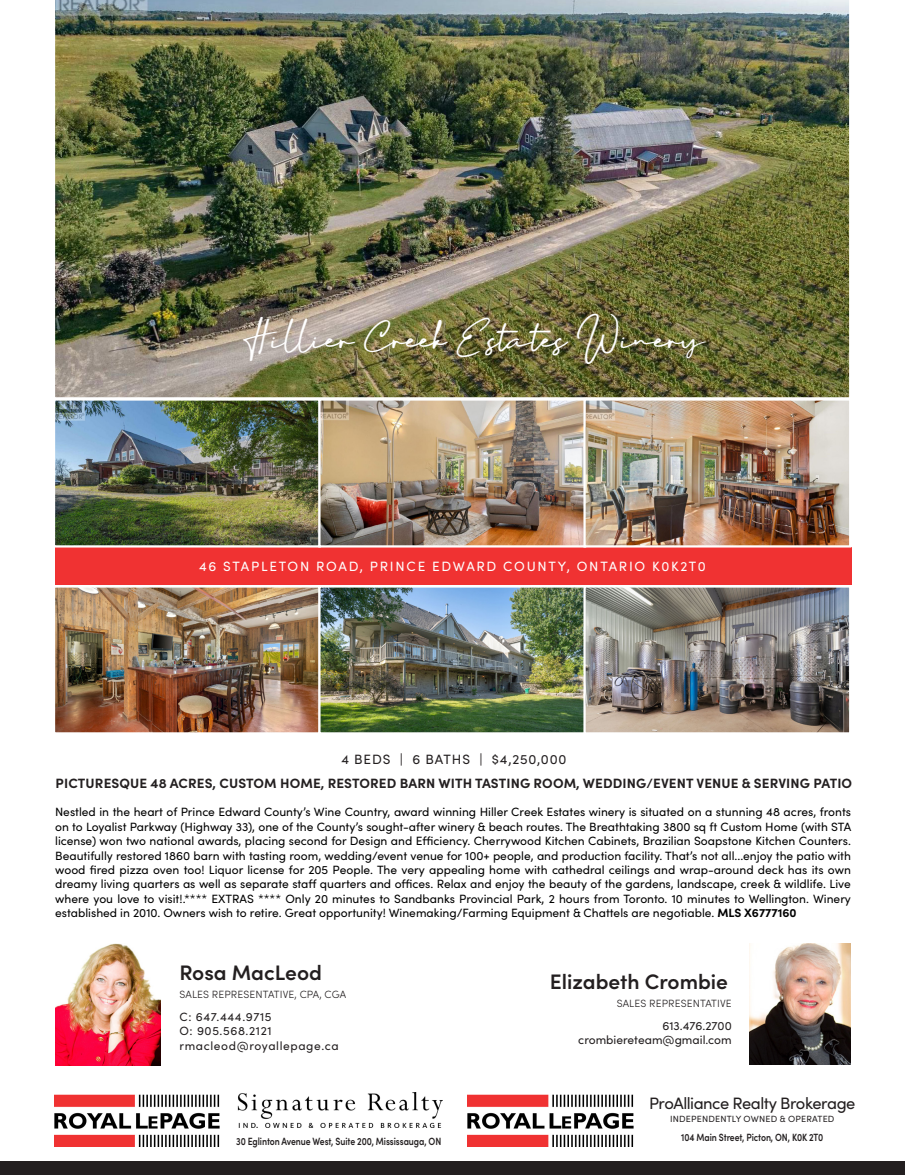
<style>
.page{position:relative;width:905px;height:1175px;background:#fff}
.page>*{position:absolute;margin:0;border:0;box-sizing:border-box;transform-origin:0 0}
.t1{font:34.8px "Sophia Bella DEMO";color:#fff}
.t2{font:600 21px "Sofia Pro";color:#231f20}
.t3{font:16.5px "Sofia Pro";letter-spacing:-.03em;color:#231f20}
.t4{font:700 13.5px "Sofia Pro";letter-spacing:.01em;color:#231f20}
.t5{font:13.5px "Sofia Pro";letter-spacing:.13em;color:#fff}
.t6{font:13.5px "Sofia Pro";letter-spacing:.07em;color:#231f20}
.t7{font:12px/14.4px "Sofia Pro";color:#000;text-align:justify}
.t8{font:12px/14.4px "Sofia Pro";letter-spacing:.04em;color:#231f20}
.t9{font:12px/14.4px "Sofia Pro";color:#231f20;text-align:right}
.t10{font:600 10.5px "Sofia Pro";letter-spacing:-.01em;color:#231f20;scale:.83 1}
.t11{font:300 10.5px "Sofia Pro";letter-spacing:.01em;color:#231f20}
.t12{font:9px "Sofia Pro";letter-spacing:.02em;color:#231f20}
.s1{font-weight:700}
</style>
<div class="page">
<img style="left:55px;top:0;width:795px;height:398px">
<div style="left:0;top:1161px;width:904px;height:13px;background:#231f20"></div>
<div style="left:55px;top:547px;width:796px;height:38px;background:#f03232"></div>
<img style="left:56px;top:588px;width:262px;height:143px">
<div style="left:53px;top:585px;width:268px;height:149px;border:2px solid #fff"></div>
<img style="left:321px;top:588px;width:262px;height:143px">
<div style="left:318px;top:585px;width:268px;height:149px;border:2px solid #fff"></div>
<img style="left:586px;top:588px;width:262px;height:143px">
<div style="left:583px;top:585px;width:268px;height:149px;border:2px solid #fff"></div>
<img style="left:56px;top:401px;width:262px;height:143px">
<div style="left:53px;top:398px;width:268px;height:149px;border:2px solid #fff"></div>
<img style="left:321px;top:401px;width:262px;height:143px">
<div style="left:318px;top:398px;width:268px;height:149px;border:2px solid #fff"></div>
<img style="left:586px;top:401px;width:262px;height:143px">
<div style="left:583px;top:398px;width:268px;height:149px;border:2px solid #fff"></div>
<img style="left:55px;top:943px;width:106px;height:122px">
<img style="left:237px;top:1092px;width:205px;height:35px">
<img style="left:54px;top:1094px;width:166px;height:52px">
<img style="left:749px;top:943px;width:101px;height:122px">
<img style="left:467px;top:1094px;width:167px;height:52px">
<p class="t1" style="left:243px;top:319px;width:462px">Hillier Creek Estates Winery</p>
<p class="t5" style="left:199px;top:557px;width:508px">46 STAPLETON ROAD, PRINCE EDWARD COUNTY, ONTARIO K0K2T0</p>
<p class="t6" style="left:341px;top:749px;width:227px">4 BEDS | 6 BATHS | $4,250,000</p>
<p class="t4" style="left:56px;top:773px;width:798px">PICTURESQUE 48 ACRES, CUSTOM HOME, RESTORED BARN WITH TASTING ROOM, WEDDING/EVENT VENUE &amp; SERVING PATIO</p>
<p class="t7" style="left:55px;top:804px;width:797px">Nestled in the heart of Prince Edward County’s Wine Country, award winning Hiller Creek Estates winery is situated on a stunning 48 acres, fronts on to Loyalist Parkway (Highway 33), one of the County’s sought-after winery &amp; beach routes. The Breathtaking 3800 sq ft Custom Home (with STA license) won two national awards, placing second for Design and Efficiency. Cherrywood Kitchen Cabinets, Brazilian Soapstone Kitchen Counters.<br>Beautifully restored 1860 barn with tasting room, wedding/event venue for 100+ people, and production facility. That’s not all...enjoy the patio with wood fired pizza oven too! Liquor license for 205 People. The very appealing home with cathedral ceilings and wrap-around deck has its own dreamy living quarters as well as separate staff quarters and offices. Relax and enjoy the beauty of the gardens, landscape, creek &amp; wildlife. Live where you love to visit!.**** EXTRAS **** Only 20 minutes to Sandbanks Provincial Park, 2 hours from Toronto. 10 minutes to Wellington. Winery established in 2010. Owners wish to retire. Great opportunity! Winemaking/Farming Equipment &amp; Chattels are negotiable. <span class="s1">MLS X6777160</span></p>
<p class="t2" style="left:179px;top:957px;width:144px">Rosa MacLeod</p>
<p class="t11" style="left:179px;top:986px;width:168px">SALES REPRESENTATIVE, CPA, CGA</p>
<p class="t8" style="left:179px;top:1008px;width:94px">C: 647.444.9715<br>O: 905.568.2121</p>
<p class="t8" style="left:179px;top:1037px;width:161px">rmacleod@royallepage.ca</p>
<p class="t10" style="left:236px;top:1132px;width:249px">30 Eglinton Avenue West, Suite 200, Mississauga, ON</p>
<p class="t2" style="left:550px;top:965px;width:180px">Elizabeth Crombie</p>
<p class="t11" style="left:616px;top:995px;width:116px">SALES REPRESENTATIVE</p>
<p class="t9" style="left:578px;top:1017px;width:155px">613.476.2700 crombiereteam@gmail.com</p>
<p class="t3" style="left:649px;top:1090px;width:208px">ProAlliance Realty Brokerage</p>
<p class="t12" style="left:670px;top:1112px;width:166px">INDEPENDENTLY OWNED &amp; OPERATED</p>
<p class="t10" style="left:681px;top:1129px;width:173px">104 Main Street, Picton, ON, K0K 2T0</p>
</div>
